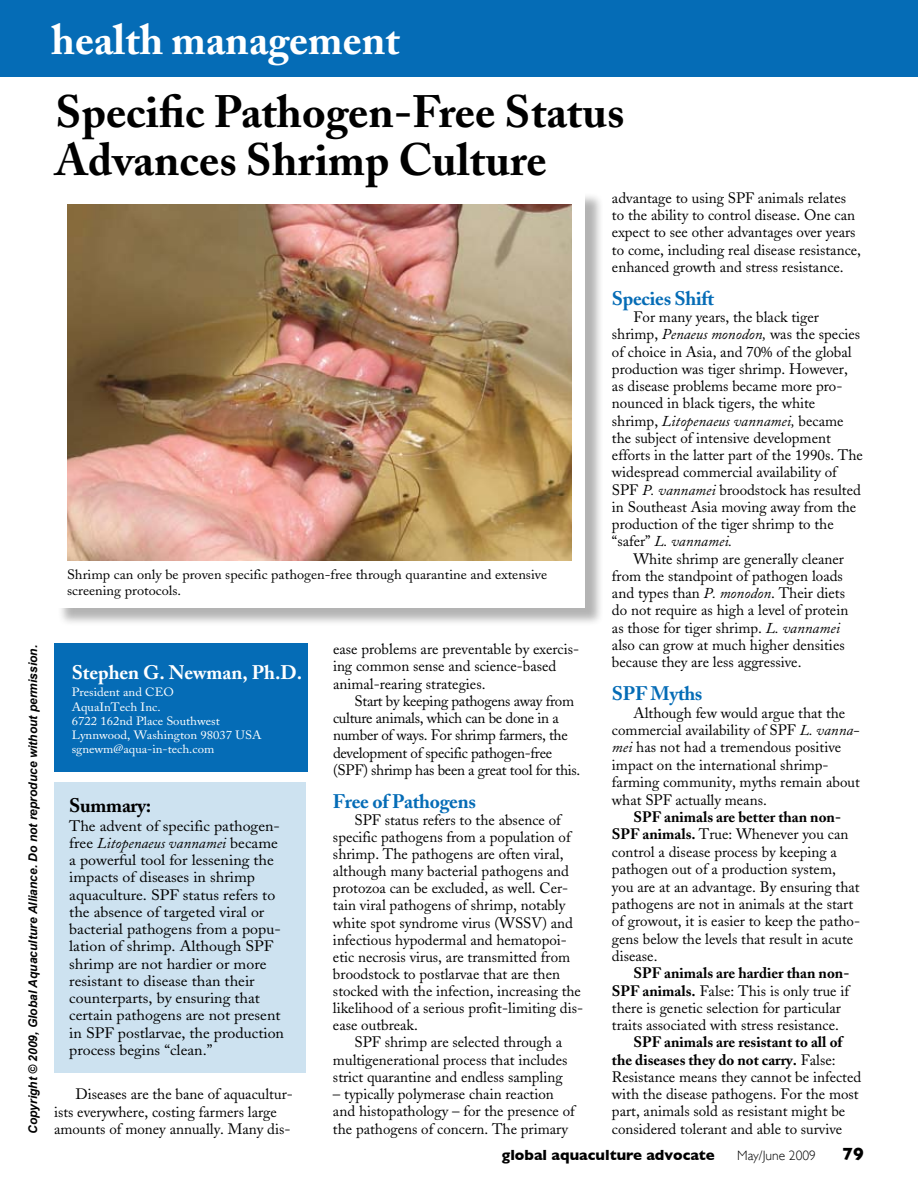
<style>
.page{position:relative;width:918px;height:1188px;background:#fff}
.page>*{position:absolute;margin:0;border:0;box-sizing:border-box;transform-origin:0 0}
.t1{font:700 45px/48px "Adobe Caslon";color:#000}
.t2{font:700 42px "Adobe Caslon";color:#fff}
.t3{font:700 19.5px "Adobe Caslon";letter-spacing:-.015em;color:#056cb6}
.t4{font:700 19.5px "Adobe Caslon";color:#fff}
.t5{font:700 19.5px "Adobe Caslon";letter-spacing:-.015em;color:#000}
.t6{font:700 18px "Gill Sans";color:#000}
.t7{font:15px/17.2px "Adobe Caslon";color:#000}
.t8{font:15px/17.2px "Adobe Caslon";color:#000;scale:1.06 1}
.t9{font:15px/17.2px "Adobe Caslon";letter-spacing:-.02em;color:#000}
.t10{font:700 15px "Gill Sans";color:#000}
.t11{font:13.5px/15.8px "Adobe Caslon";color:#000;scale:1.06 1}
.t12{font:300 13.5px "Gill Sans";color:#000}
.t13{font:12px/14.2px "Adobe Caslon";color:#fff;scale:1.06 1}
.t14{font:italic 700 12px "Arial";color:#000}
.s1{font-style:italic}
.s2{font-weight:700}
</style>
<div class="page">
<div style="left:0;top:0;width:918px;height:76px;background:#056cb6"></div>
<div style="left:54px;top:643px;width:254px;height:129px;background:#056cb6"></div>
<div style="left:54px;top:782px;width:252px;height:290px;background:#cde2f0"></div>
<div style="left:57px;top:192px;width:547px;height:434px;background:#000;opacity:.3"></div>
<div style="left:55px;top:190px;width:530px;height:418px;background:#fff"></div>
<img style="left:68px;top:204px;width:504px;height:357px">
<p class="t14" style="left:25px;top:1134px;width:490px;rotate:-90deg">Copyright © 2009, Global Aquaculture Alliance. Do not reproduce without permission.</p>
<h2 class="t2" style="left:52px;top:14px;width:350px">health management</h2>
<h1 class="t1" style="left:56px;top:88px;width:571px">Specific Pathogen-Free Status<br>Advances Shrimp Culture</h1>
<p class="t11" style="left:67px;top:567px;width:454px">Shrimp can only be proven specific pathogen-free through quarantine and extensive screening protocols.</p>
<h3 class="t4" style="left:72px;top:660px;width:232px">Stephen G. Newman, Ph.D.</h3>
<p class="t13" style="left:72px;top:685px;width:181px">President and CEO<br>AquaInTech Inc.<br>6722 162nd Place Southwest<br>Lynnwood, Washington 98037 USA sgnewm@aqua-in-tech.com</p>
<h3 class="t5" style="left:69px;top:793px;width:84px">Summary:</h3>
<p class="t8" style="left:69px;top:817px;width:204px">The advent of specific pathogen&shy;free <span class="s1">Litopenaeus vannamei</span> became a powerful tool for lessening the impacts of diseases in shrimp aquaculture. SPF status refers to the absence of targeted viral or bacterial pathogens from a popu&shy;lation of shrimp. Although SPF shrimp are not hardier or more resistant to disease than their counterparts, by ensuring that certain pathogens are not present in SPF postlarvae, the production process begins “clean.”</p>
<p class="t7" style="left:54px;top:1086px;width:240px;text-indent:22px">Diseases are the bane of aquacultur&shy;ists everywhere, costing farmers large amounts of money annually. Many dis-</p>
<p class="t7" style="left:333px;top:641px;width:248px">ease problems are preventable by exercis&shy;ing common sense and science-based animal-rearing strategies.</p>
<p class="t9" style="left:333px;top:692px;width:249px;text-indent:22px">Start by keeping pathogens away from culture animals, which can be done in a number of ways. For shrimp farmers, the development of specific pathogen-free (SPF) shrimp has been a great tool for this.</p>
<h3 class="t3" style="left:333px;top:789px;width:145px">Free of Pathogens</h3>
<p class="t7" style="left:333px;top:811px;width:252px;text-indent:22px">SPF status refers to the absence of specific pathogens from a population of shrimp. The pathogens are often viral, although many bacterial pathogens and protozoa can be excluded, as well. Cer&shy;tain viral pathogens of shrimp, notably white spot syndrome virus (WSSV) and infectious hypodermal and hematopoi&shy;etic necrosis virus, are transmitted from broodstock to postlarvae that are then stocked with the infection, increasing the likelihood of a serious profit-limiting dis&shy;ease outbreak.</p>
<p class="t7" style="left:333px;top:1034px;width:236px;text-indent:22px">SPF shrimp are selected through a multigenerational process that includes strict quarantine and endless sampling</p>
<p class="t7" style="left:333px;top:1086px;width:243px">– typically polymerase chain reaction and histopathology – for the presence of the pathogens of concern. The primary</p>
<p class="t7" style="left:612px;top:189px;width:251px">advantage to using SPF animals relates to the ability to control disease. One can expect to see other advantages over years to come, including real disease resistance, enhanced growth and stress resistance.</p>
<h3 class="t3" style="left:612px;top:286px;width:104px">Species Shift</h3>
<p class="t7" style="left:612px;top:309px;width:252px;text-indent:22px">For many years, the black tiger shrimp, <span class="s1">Penaeus monodon,</span> was the species of choice in Asia, and 70% of the global production was tiger shrimp. However, as disease problems became more pro&shy;nounced in black tigers, the white shrimp, <span class="s1">Litopenaeus vannamei,</span> became the subject of intensive development efforts in the latter part of the 1990s. The widespread commercial availability of SPF <span class="s1">P. vannamei</span> broodstock has resulted in Southeast Asia moving away from the production of the tiger shrimp to the “safer” <span class="s1">L. vannamei.</span></p>
<p class="t7" style="left:612px;top:550px;width:238px;text-indent:22px">White shrimp are generally cleaner from the standpoint of pathogen loads and types than <span class="s1">P. monodon</span>. Their diets do not require as high a level of protein as those for tiger shrimp. <span class="s1">L. vannamei </span>also can grow at much higher densities because they are less aggressive.</p>
<h3 class="t3" style="left:612px;top:682px;width:92px">SPF Myths</h3>
<p class="t7" style="left:612px;top:704px;width:249px;text-indent:22px">Although few would argue that the commercial availability of SPF <span class="s1">L. vanna&shy;mei</span> has not had a tremendous positive impact on the international shrimp&shy;farming community, myths remain about what SPF actually means.</p>
<p class="t7" style="left:612px;top:808px;width:250px;text-indent:22px"><span class="s2">SPF animals are better than non-SPF animals.</span> True: Whenever you can control a disease process by keeping a pathogen out of a production system, you are at an advantage. By ensuring that pathogens are not in animals at the start of growout, it is easier to keep the patho&shy;gens below the levels that result in acute disease.</p>
<p class="t7" style="left:612px;top:965px;width:239px;text-indent:22px"><span class="s2">SPF animals are hardier than non-SPF animals.</span> False: This is only true if there is genetic selection for particular traits associated with stress resistance.</p>
<p class="t7" style="left:612px;top:1034px;width:251px;text-indent:22px"><span class="s2">SPF animals are resistant to all of the diseases they do not carry.</span> False:<br>Resistance means they cannot be infected with the disease pathogens. For the most part, animals sold as resistant might be considered tolerant and able to survive</p>
<p class="t10" style="left:502px;top:1146px;width:215px">global aquaculture advocate</p>
<p class="t12" style="left:737px;top:1148px;width:80px">May/June 2009</p>
<p class="t6" style="left:843px;top:1143px;width:23px">79</p>
</div>
